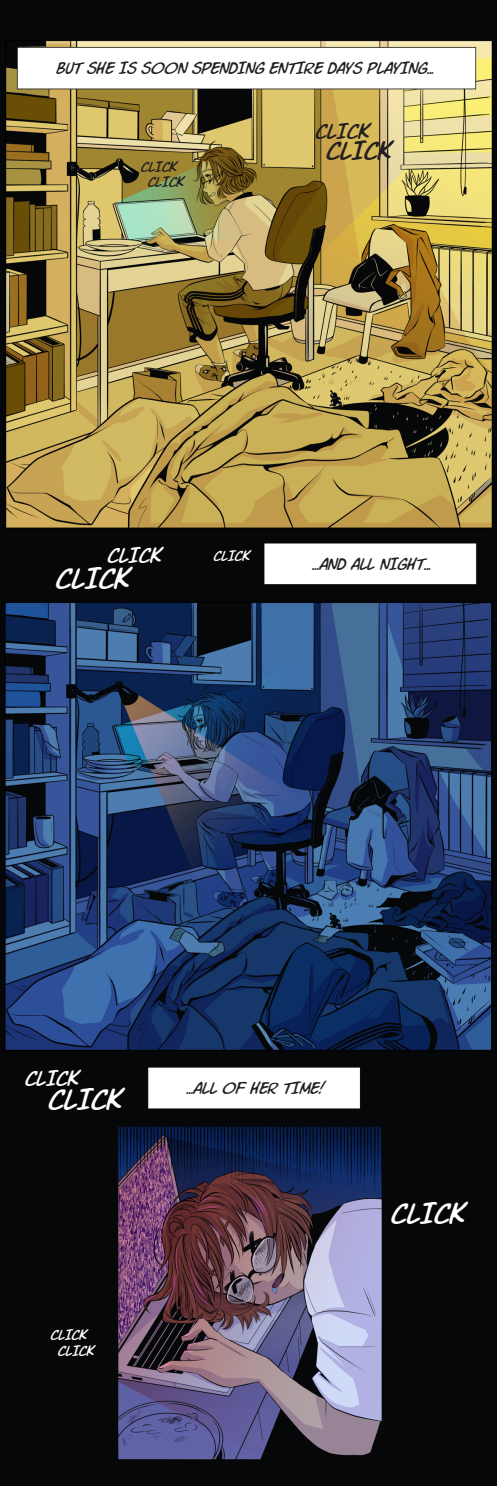
<style>
.page{position:relative;width:497px;height:1489px;background:#fff}
.page>*{position:absolute;margin:0;border:0;box-sizing:border-box;transform-origin:0 0}
.Textes{font:italic 28px "Komika Slim";color:#fff}
.Textes-2{font:italic 24.85px "Komika Slim";color:#231f20}
.Textes-3{font:italic 20.47px "Komika Slim";color:#fff}
.Textes-4{font:italic 20.47px "Komika Slim";color:#231f20}
.Textes-5{font:italic 16.1px "Komika Slim";color:#231f20}
.Textes-6{font:italic 13.83px "Komika Slim";color:#fff}
.Textes-7{font:italic 13.83px "Komika Slim";color:#231f20}
</style>
<div class="page">
<img style="left:0;top:0;width:496px;height:1485px">
<p class="Textes-5" style="left:56px;top:58px;width:378px">BUT SHE IS SOON SPENDING ENTIRE DAYS PLAYING...</p>
<p class="Textes-7" style="left:140px;top:158px;width:38px">CLICK</p>
<p class="Textes-7" style="left:147px;top:173px;width:38px">CLICK</p>
<p class="Textes-4" style="left:314px;top:118px;width:55px">CLICK</p>
<p class="Textes-2" style="left:325px;top:135px;width:66px">CLICK</p>
<p class="Textes-3" style="left:107px;top:542px;width:55px">CLICK</p>
<p class="Textes" style="left:55px;top:560px;width:75px">CLICK</p>
<p class="Textes-6" style="left:213px;top:546px;width:38px">CLICK</p>
<p class="Textes-5" style="left:311px;top:553px;width:120px">...AND ALL NIGHT...</p>
<p class="Textes-3" style="left:24px;top:1064px;width:55px">CLICK</p>
<p class="Textes" style="left:47px;top:1081px;width:75px">CLICK</p>
<p class="Textes-5" style="left:186px;top:1077px;width:139px">...ALL OF HER TIME!</p>
<p class="Textes-6" style="left:50px;top:1325px;width:38px">CLICK</p>
<p class="Textes-6" style="left:57px;top:1341px;width:38px">CLICK</p>
<p class="Textes" style="left:390px;top:1194px;width:75px">CLICK</p>
</div>
